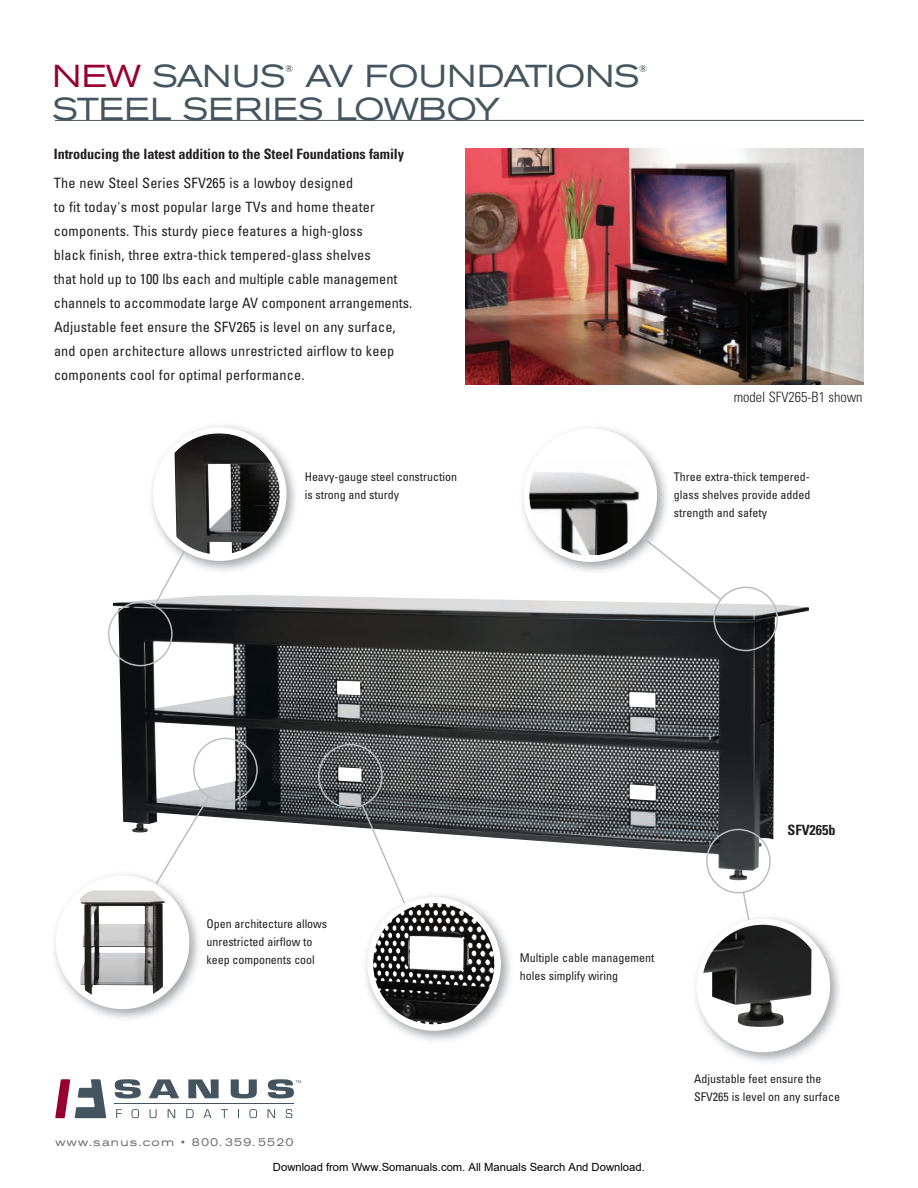
<style>
.page{position:relative;width:918px;height:1188px;background:#fff}
.page>*{position:absolute;margin:0;border:0;box-sizing:border-box;transform-origin:0 0}
.t1{font:31.5px "Akzidenz Grot Ext BQ";color:#45555f}
.t2{font:condensed 14.25px/24px "Univers";letter-spacing:.015em;color:#231f20}
.t3{font:700 condensed 14.25px "Univers";letter-spacing:-.01em;color:#231f20}
.t4{font:300 condensed 14.25px "Univers";color:#231f20}
.t5{font:condensed 12px/18px "Univers";color:#231f20}
.t6{font:11.25px "Arial";color:#000}
.t7{font:11.25px "Akzidenz Grot Ext BQ";letter-spacing:.105em;color:#6c6d70}
.t8{font:9.75px "Akzidenz Grot Ext BQ";color:#45555f}
.s1{color:#98012d}
</style>
<div class="page">
<hr style="left:55px;top:120px;width:809px;height:1px;background:#45555f">
<img style="left:466px;top:148px;width:398px;height:237px">
<img style="left:151px;top:425px;width:145px;height:146px">
<div style="left:153px;top:427px;width:134px;height:134px;background:#fff;border-radius:50%"></div>
<img style="left:174px;top:433px;width:106px;height:121px">
<img style="left:522px;top:427px;width:145px;height:145px">
<div style="left:524px;top:428px;width:133px;height:134px;background:#fff;border-radius:50%"></div>
<img style="left:695px;top:917px;width:145px;height:145px">
<div style="left:697px;top:919px;width:133px;height:133px;background:#fff;border-radius:50%"></div>
<img style="left:365px;top:895px;width:146px;height:146px">
<div style="left:367px;top:897px;width:134px;height:134px;background:#fff;border-radius:50%"></div>
<svg style="left:55px;top:1079px;width:51px;height:39px"></svg>
<svg style="left:115px;top:1079px;width:26px;height:19px"></svg>
<svg style="left:149px;top:1079px;width:30px;height:19px"></svg>
<svg style="left:188px;top:1079px;width:31px;height:19px"></svg>
<svg style="left:231px;top:1079px;width:26px;height:19px"></svg>
<svg style="left:116px;top:1109px;width:6px;height:9px"></svg>
<svg style="left:132px;top:1109px;width:7px;height:9px"></svg>
<svg style="left:150px;top:1109px;width:7px;height:9px"></svg>
<svg style="left:168px;top:1109px;width:7px;height:9px"></svg>
<svg style="left:186px;top:1109px;width:8px;height:9px"></svg>
<svg style="left:204px;top:1109px;width:8px;height:9px"></svg>
<svg style="left:221px;top:1109px;width:7px;height:9px"></svg>
<svg style="left:249px;top:1109px;width:8px;height:9px"></svg>
<svg style="left:268px;top:1109px;width:7px;height:9px"></svg>
<svg style="left:286px;top:1109px;width:6px;height:9px"></svg>
<svg style="left:268px;top:1079px;width:33px;height:19px"></svg>
<hr style="left:115px;top:1103px;width:179px;height:1px;background:#45555f">
<img style="left:54px;top:875px;width:145px;height:144px">
<div style="left:56px;top:876px;width:133px;height:133px;background:#fff;border-radius:50%"></div>
<img style="left:703px;top:925px;width:109px;height:102px">
<img style="left:373px;top:903px;width:121px;height:121px">
<img style="left:80px;top:890px;width:85px;height:105px">
<img style="left:113px;top:595px;width:696px;height:285px">
<img style="left:529px;top:459px;width:111px;height:96px">
<svg style="left:640px;top:535px;width:138px;height:116px"></svg>
<svg style="left:108px;top:549px;width:78px;height:117px"></svg>
<svg style="left:318px;top:744px;width:88px;height:161px"></svg>
<svg style="left:154px;top:738px;width:104px;height:148px"></svg>
<svg style="left:706px;top:829px;width:65px;height:93px"></svg>
<h1 class="t1" style="left:52px;top:60px;width:235px"><span class="s1">NEW</span> SANUS</h1>
<p class="t8" style="left:285px;top:63px;width:10px">®</p>
<h1 class="t1" style="left:305px;top:60px;width:336px">AV FOUNDATIONS</h1>
<p class="t8" style="left:639px;top:63px;width:10px">®</p>
<h1 class="t1" style="left:52px;top:93px;width:449px">STEEL SERIES LOWBOY</h1>
<p class="t3" style="left:54px;top:148px;width:352px">Introducing the latest addition to the Steel Foundations family</p>
<p class="t2" style="left:54px;top:172px;width:360px">The new Steel Series SFV265 is a lowboy designed<br>to fit today's most popular large TVs and home theater components. This sturdy piece features a high-gloss<br>black finish, three extra-thick tempered-glass shelves<br>that hold up to 100 lbs each and multiple cable management channels to accommodate large AV component arrangements.<br>Adjustable feet ensure the SFV265 is level on any surface, and open architecture allows unrestricted airflow to keep components cool for optimal performance.</p>
<p class="t4" style="left:734px;top:391px;width:130px">model SFV265-B1 shown</p>
<p class="t5" style="left:305px;top:469px;width:154px">Heavy-gauge steel construction is strong and sturdy</p>
<p class="t5" style="left:674px;top:469px;width:138px;text-align:justify">Three extra-thick tempered&shy;glass shelves provide added strength and safety</p>
<p class="t5" style="left:207px;top:915px;width:122px">Open architecture allows unrestricted airflow to keep components cool</p>
<p class="t7" style="left:56px;top:1136px;width:240px">www.sanus.com • 800. 359. 5520</p>
<p class="t5" style="left:520px;top:949px;width:136px">Multiple cable management holes simplify wiring</p>
<p class="t6" style="left:273px;top:1160px;width:373px">Download from Www.Somanuals.com. All Manuals Search And Download.</p>
<p class="t3" style="left:787px;top:825px;width:50px">SFV265b</p>
<p class="t5" style="left:694px;top:1071px;width:147px">Adjustable feet ensure the<br>SFV265 is level on any surface</p>
</div>
